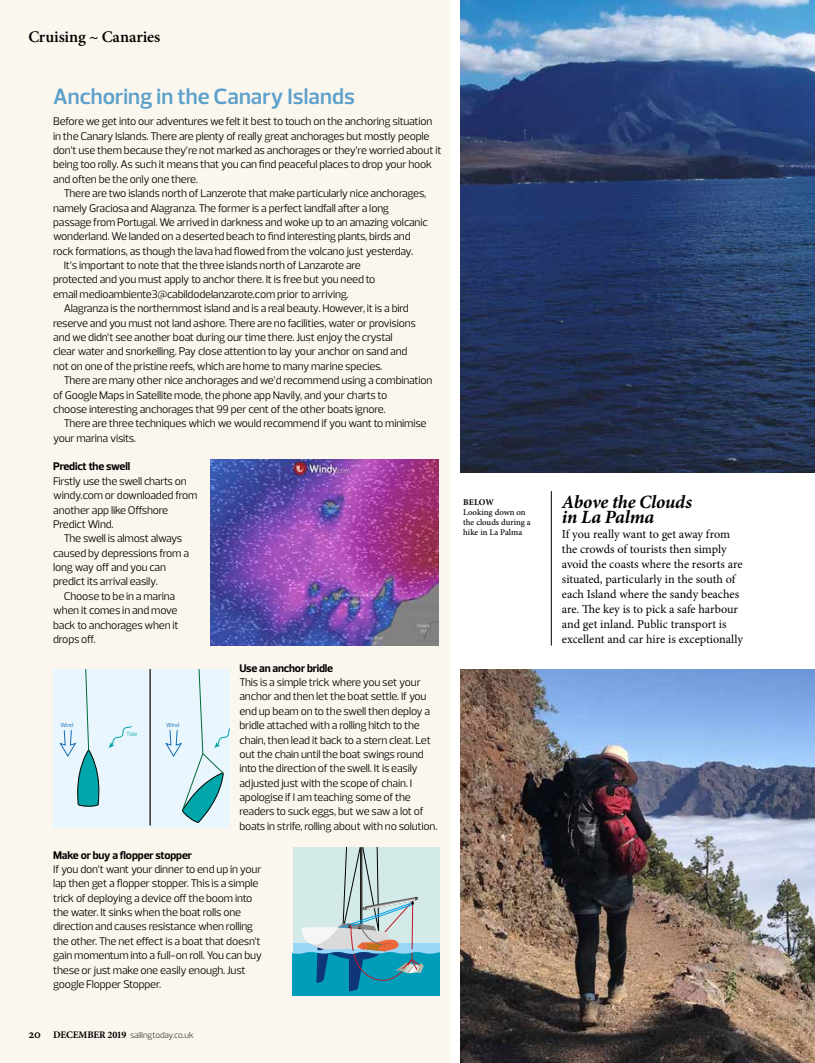
<style>
.page{position:relative;width:815px;height:1063px;background:#fff}
.page>*{position:absolute;margin:0;border:0;box-sizing:border-box;transform-origin:0 0}
.t1{font:600 22.5px "Prelo";letter-spacing:.005em;color:#5ca0cb}
.t2{font:italic 700 18.75px/15px "Minion Pro";letter-spacing:-.01em;color:#000}
.t3{font:600 16.25px "Minion Pro";letter-spacing:-.005em;color:#000}
.t4{font:12.25px/15px "Minion Pro";letter-spacing:-.005em;color:#000}
.t5{font:11.25px/14.4px "Prelo";letter-spacing:-.015em;color:#000}
.t6{font:700 11.25px "Prelo";letter-spacing:-.01em;color:#000}
.t7{font:500 8.75px/10px "Minion Pro";color:#000}
.t8{font:300 8.75px "Prelo";letter-spacing:-.01em;color:#000}
.t9{font:700 8.75px "Minion Pro";letter-spacing:.01em;color:#000}
.t10{font:6px "Prelo";letter-spacing:-.005em;color:#136bb4}
.t11{font:6px "Prelo";color:#00a6aa}
.s1{font-family:"Minion Pro";font-weight:600;font-size:12.5px}
.s2{font-family:"Minion Pro";font-weight:700;font-size:10px}
</style>
<div class="page">
<div style="left:0;top:0;width:450px;height:1063px;background:#fbf7ee"></div>
<hr style="left:551px;top:491px;width:1px;height:154px;background:#000">
<img style="left:461px;top:0;width:354px;height:472px">
<img style="left:211px;top:460px;width:228px;height:185px">
<div style="left:53px;top:670px;width:176px;height:158px;background:#eaf6fe"></div>
<svg style="left:109px;top:725px;width:23px;height:23px"></svg>
<svg style="left:59px;top:670px;width:40px;height:137px"></svg>
<svg style="left:165px;top:670px;width:64px;height:153px"></svg>
<hr style="left:150px;top:670px;width:1px;height:155px;background:#534741">
<img style="left:461px;top:670px;width:354px;height:393px">
<svg style="left:293px;top:848px;width:146px;height:148px;background:#90c3cd"></svg>
<h3 class="t3" style="left:28px;top:26px;width:133px">Cruising ~ Canaries</h3>
<h1 class="t1" style="left:53px;top:84px;width:303px">Anchoring in the Canary Islands</h1>
<p class="t5" style="left:53px;top:114px;width:390px">Before we get into our adventures we felt it best to touch on the anchoring situation in the Canary Islands. There are plenty of really great anchorages but mostly people don’t use them because they’re not marked as anchorages or they’re worried about it being too rolly. As such it means that you can find peaceful places to drop your hook and often be the only one there.</p>
<p class="t5" style="left:64px;top:186px;width:364px">There are two islands north of Lanzerote that make particularly nice anchorages,</p>
<p class="t5" style="left:53px;top:201px;width:338px">namely Graciosa and Alagranza. The former is a perfect landfall after a long</p>
<p class="t5" style="left:53px;top:215px;width:376px">passage from Portugal. We arrived in darkness and woke up to an amazing volcanic</p>
<p class="t5" style="left:53px;top:229px;width:359px">wonderland. We landed on a deserted beach to find interesting plants, birds and</p>
<p class="t5" style="left:53px;top:244px;width:362px">rock formations, as though the lava had flowed from the volcano just yesterday.</p>
<p class="t5" style="left:64px;top:258px;width:299px">It’s important to note that the three islands north of Lanzarote are</p>
<p class="t5" style="left:53px;top:272px;width:324px">protected and you must apply to anchor there. It is free but you need to</p>
<p class="t5" style="left:53px;top:287px;width:297px">email medioambiente3@cabildodelanzarote.com prior to arriving.</p>
<p class="t5" style="left:64px;top:301px;width:347px">Alagranza is the northernmost island and is a real beauty. However, it is a bird</p>
<p class="t5" style="left:53px;top:316px;width:364px">reserve and you must not land ashore. There are no facilities, water or provisions</p>
<p class="t5" style="left:53px;top:330px;width:341px">and we didn’t see another boat during our time there. Just enjoy the crystal</p>
<p class="t5" style="left:53px;top:344px;width:356px">clear water and snorkelling. Pay close attention to lay your anchor on sand and</p>
<p class="t5" style="left:53px;top:359px;width:331px">not on one of the pristine reefs, which are home to many marine species.</p>
<p class="t5" style="left:64px;top:373px;width:370px">There are many other nice anchorages and we’d recommend using a combination</p>
<p class="t5" style="left:53px;top:387px;width:336px">of Google Maps in Satellite mode, the phone app Navily, and your charts to</p>
<p class="t5" style="left:53px;top:402px;width:334px">choose interesting anchorages that 99 per cent of the other boats ignore.</p>
<p class="t5" style="left:64px;top:416px;width:364px">There are three techniques which we would recommend if you want to minimise</p>
<p class="t5" style="left:53px;top:431px;width:84px">your marina visits.</p>
<p class="t6" style="left:53px;top:460px;width:79px">Predict the swell</p>
<p class="t5" style="left:53px;top:474px;width:146px">Firstly use the swell charts on windy.com or downloaded from another app like Offshore<br>Predict Wind.</p>
<p class="t5" style="left:53px;top:531px;width:137px;text-indent:11px">The swell is almost always caused by depressions from a long way off and you can predict its arrival easily.</p>
<p class="t5" style="left:53px;top:589px;width:127px;text-indent:11px">Choose to be in a marina when it comes in and move back to anchorages when it drops off.</p>
<p class="t6" style="left:239px;top:662px;width:95px">Use an anchor bridle</p>
<p class="t5" style="left:239px;top:675px;width:200px">This is a simple trick where you set your anchor and then let the boat settle. If you end up beam on to the swell then deploy a bridle attached with a rolling hitch to the chain, then lead it back to a stern cleat. Let out the chain until the boat swings round into the direction of the swell. It is easily adjusted just with the scope of chain. I apologise if I am teaching some of the readers to suck eggs, but we saw a lot of boats in strife, rolling about with no solution.</p>
<p class="t6" style="left:53px;top:848px;width:140px">Make or buy a flopper stopper</p>
<p class="t5" style="left:53px;top:862px;width:210px">If you don’t want your dinner to end up in your lap then get a flopper stopper. This is a simple trick of deploying a device off the boom into the water. It sinks when the boat rolls one direction and causes resistance when rolling the other. The net effect is a boat that doesn’t gain momentum into a full-on roll. You can buy these or just make one easily enough. Just google Flopper Stopper.</p>
<p class="t10" style="left:61px;top:722px;width:14px">Wind</p>
<p class="t10" style="left:166px;top:722px;width:14px">Wind</p>
<p class="t11" style="left:127px;top:730px;width:12px">Tide</p>
<p class="t8" style="left:28px;top:1030px;width:167px"><span class="s1">20</span> <span class="s2">DECEMBER 2019</span> sailingtoday.co.uk</p>
<p class="t9" style="left:463px;top:496px;width:32px">BELOW</p>
<p class="t7" style="left:463px;top:507px;width:69px">Looking down on the clouds during a hike in La Palma</p>
<h2 class="t2" style="left:562px;top:495px;width:132px">Above the Clouds in La Palma</h2>
<p class="t4" style="left:562px;top:527px;width:183px">If you really want to get away from the crowds of tourists then simply avoid the coasts where the resorts are situated, particularly in the south of each Island where the sandy beaches are. The key is to pick a safe harbour and get inland. Public transport is excellent and car hire is exceptionally</p>
</div>
